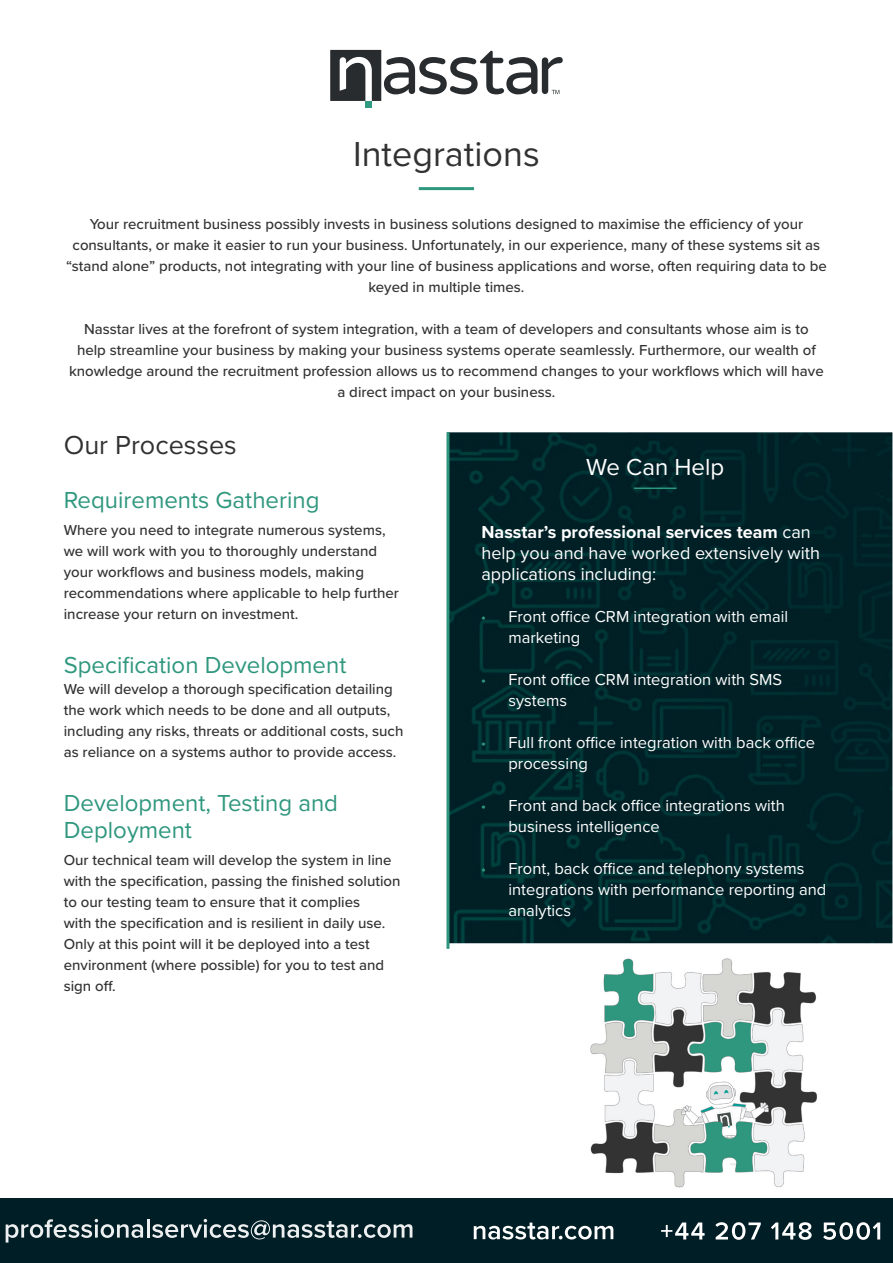
<style>
.page{position:relative;width:893px;height:1263px;background:#fff}
.page>*{position:absolute;margin:0;border:0;box-sizing:border-box;transform-origin:0 0}
.t1{font:36px "Proxima Nova";color:#333232}
.t2{font:27px "Proxima Nova";color:#333232}
.t3{font:24px/27px "Proxima Nova";color:#2f977e}
.t4{font:24px "Proxima Nova";color:#fff}
.t5{font:18px/21px "Proxima Nova";color:#fff}
.t6{font:16.5px/21px "Proxima Nova";color:#fff}
.t7{font:500 15px/21px "Proxima Nova";color:#333232}
.s1{font-weight:700}
.s2{font-family:"Myriad Pro";font-size:15px;color:#2f977e}
</style>
<div class="page">
<hr style="left:419px;top:187px;width:55px;height:3px;background:#2f977e">
<svg style="left:330px;top:50px;width:233px;height:51px"></svg>
<div style="left:365px;top:101px;width:7px;height:6px;background:#309a82"></div>
<img style="left:449px;top:432px;width:443px;height:511px">
<hr style="left:634px;top:487px;width:42px;height:2px;background:#2f977e">
<hr style="left:446px;top:432px;width:3px;height:517px;background:#2f967e">
<img style="left:590px;top:958px;width:227px;height:230px">
<div style="left:0;top:1198px;width:893px;height:65px;background:#001e25"></div>
<svg style="left:474px;top:1222px;width:139px;height:17px"></svg>
<svg style="left:661px;top:1222px;width:219px;height:18px"></svg>
<svg style="left:6px;top:1219px;width:137px;height:23px"></svg>
<hr style="left:147px;top:1219px;width:3px;height:18px;background:#edeff0">
<svg style="left:152px;top:1219px;width:260px;height:20px"></svg>
<p class="t1" style="left:353px;top:127px;width:188px">Integrations</p>
<p class="t7" style="left:66px;top:212px;width:762px;text-align:center">Your recruitment business possibly invests in business solutions designed to maximise the efficiency of your consultants, or make it easier to run your business. Unfortunately, in our experience, many of these systems sit as “stand alone” products, not integrating with your line of business applications and worse, often requiring data to be keyed in multiple times.</p>
<p class="t7" style="left:69px;top:317px;width:756px;text-align:center">Nasstar lives at the forefront of system integration, with a team of developers and consultants whose aim is to help streamline your business by making your business systems operate seamlessly. Furthermore, our wealth of knowledge around the recruitment profession allows us to recommend changes to your workflows which will have a direct impact on your business.</p>
<p class="t2" style="left:64px;top:424px;width:175px">Our Processes</p>
<p class="t3" style="left:64px;top:485px;width:257px">Requirements Gathering</p>
<p class="t7" style="left:64px;top:519px;width:337px">Where you need to integrate numerous systems, we will work with you to thoroughly understand your workflows and business models, making recommendations where applicable to help further increase your return on investment.</p>
<p class="t3" style="left:64px;top:650px;width:284px">Specification Development</p>
<p class="t7" style="left:64px;top:678px;width:341px">We will develop a thorough specification detailing the work which needs to be done and all outputs, including any risks, threats or additional costs, such as reliance on a systems author to provide access.</p>
<p class="t3" style="left:64px;top:788px;width:276px">Development, Testing and<br>Deployment</p>
<p class="t7" style="left:64px;top:849px;width:338px">Our technical team will develop the system in line with the specification, passing the finished solution to our testing team to ensure that it complies<br>with the specification and is resilient in daily use.<br>Only at this point will it be deployed into a test environment (where possible) for you to test and sign off.</p>
<p class="t4" style="left:586px;top:449px;width:139px">We Can Help</p>
<p class="t5" style="left:481px;top:520px;width:340px"><span class="s1">Nasstar’s professional services team</span> can help you and have worked extensively with applications including:</p>
<p class="t6" style="left:508px;top:605px;width:281px;text-indent:-27px"><span class="s2">•</span> Front office CRM integration with email marketing</p>
<p class="t6" style="left:508px;top:668px;width:275px;text-indent:-27px"><span class="s2">•</span> Front office CRM integration with SMS systems</p>
<p class="t6" style="left:508px;top:731px;width:308px;text-indent:-27px"><span class="s2">•</span> Full front office integration with back office processing</p>
<p class="t6" style="left:508px;top:794px;width:278px;text-indent:-27px"><span class="s2">•</span> Front and back office integrations with business intelligence</p>
<p class="t6" style="left:508px;top:857px;width:319px;text-indent:-27px"><span class="s2">•</span> Front, back office and telephony systems integrations with performance reporting and analytics</p>
</div>
